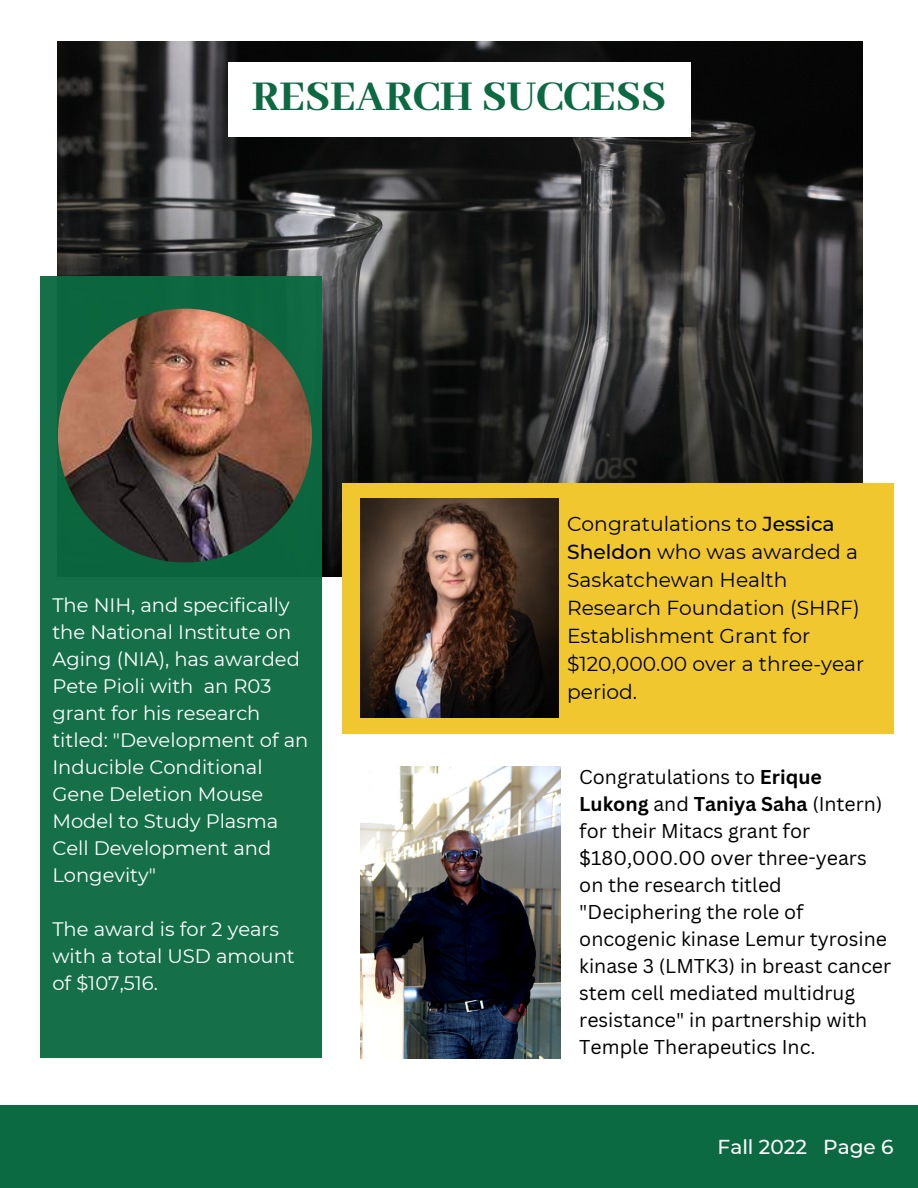
<style>
.page{position:relative;width:918px;height:1188px;background:#fff}
.page>*{position:absolute;margin:0;border:0;box-sizing:border-box;transform-origin:0 0}
.t1{font:800 46.2px "Abhaya Libre";color:#0b6a41}
.t2{font:20.25px/28.2px "Montserrat";color:#000}
.t3{font:500 20.1px "Montserrat";color:#fff}
.t4{font:19.5px/27px "Canva Sans";color:#000}
.t5{font:19.5px/27px "Montserrat";color:#fff}
.s1{color:#fbfbfb}
.s2{font-weight:500}
.s3{font-weight:700}
</style>
<div class="page">
<img style="left:58px;top:41px;width:804px;height:536px">
<div style="left:40px;top:276px;width:282px;height:782px;background:#157049"></div>
<img style="left:58px;top:309px;width:254px;height:254px;border-radius:50%">
<img style="left:360px;top:767px;width:201px;height:291px">
<div style="left:343px;top:483px;width:551px;height:251px;background:#f1c730"></div>
<img style="left:360px;top:499px;width:198px;height:219px">
<div style="left:228px;top:63px;width:462px;height:74px;background:#fff"></div>
<div style="left:0;top:1105px;width:918px;height:83px;background:#0b6a41"></div>
<h1 class="t1" style="left:252px;top:71px;width:416px">RESEARCH SUCCESS</h1>
<p class="t5" style="left:52px;top:592px;width:258px">The NIH, and specifically the National Institute on<br>Aging (NIA), has awarded<br>Pete Pioli with an R03 <span class="s1">grant</span> for his research titled: "Development of an<br>Inducible Conditional<br>Gene Deletion Mouse<br>Model to Study Plasma<br>Cell Development and<br>Longevity"</p>
<p class="t5" style="left:52px;top:916px;width:244px">The award is for 2 years with a total USD amount of $107,516.</p>
<p class="t2" style="left:567px;top:509px;width:299px">Congratulations to <span class="s2">Jessica<br>Sheldon</span> who was awarded a<br>Saskatchewan Health<br>Research Foundation (SHRF)<br>Establishment Grant for $120,000.00 over a three-year period.</p>
<p class="t4" style="left:579px;top:763px;width:313px">Congratulations to <span class="s3">Erique<br>Lukong</span> and <span class="s3">Taniya Saha</span> (Intern) for their Mitacs grant for $180,000.00 over three-years on the research titled "Deciphering the role of oncogenic kinase Lemur tyrosine kinase 3 (LMTK3) in breast cancer stem cell mediated multidrug resistance" in partnership with<br>Temple Therapeutics Inc.</p>
<p class="t3" style="left:718px;top:1134px;width:178px">Fall 2022 Page 6</p>
</div>
